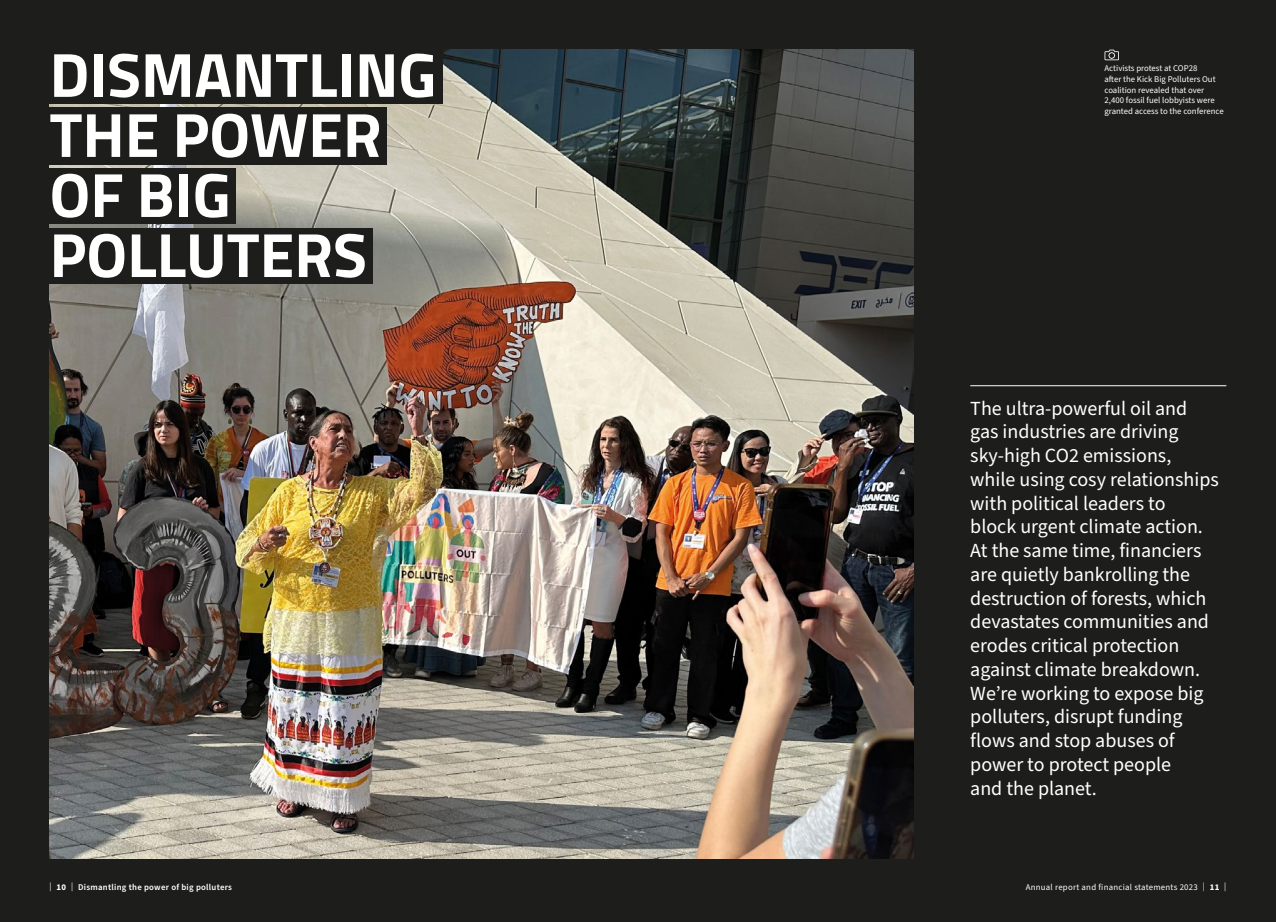
<style>
.page{position:relative;width:1276px;height:922px;background:#fff}
.page>*{position:absolute;margin:0;border:0;box-sizing:border-box;transform-origin:0 0}
.t1{font:700 62.5px/60px "Titillium";color:#fff}
.t2{font:20px/23.8px "Source Sans Pro";color:#fff}
.t3{font:8.75px/10.6px "Source Sans Pro";color:#fff}
.t4{font:8.75px "Source Sans Pro";letter-spacing:.03em;color:#fff}
.t5{font:600 8.75px "Source Sans Pro";letter-spacing:.03em;color:#fff}
.s1{font-weight:400}
.s2{font-weight:700}
</style>
<div class="page">
<div style="left:0;top:0;width:1276px;height:921px;background:#1d1d1b"></div>
<svg style="left:1104px;top:50px;width:15px;height:10px"></svg>
<img style="left:50px;top:50px;width:863px;height:808px">
<div style="left:45px;top:108px;width:342px;height:57px;background:#1d1d1b"></div>
<div style="left:45px;top:47px;width:397px;height:57px;background:#1d1d1b"></div>
<div style="left:45px;top:168px;width:191px;height:56px;background:#1d1d1b"></div>
<div style="left:45px;top:228px;width:328px;height:55px;background:#1d1d1b"></div>
<hr style="left:970px;top:385px;width:256px;height:1px;background:#fff">
<h1 class="t1" style="left:50px;top:42px;width:388px">DISMANTLING<br>THE POWER<br>OF BIG<br>POLLUTERS</h1>
<p class="t3" style="left:1104px;top:63px;width:121px">Activists protest at COP28<br>after the Kick Big Polluters Out coalition revealed that over<br>2,400 fossil fuel lobbyists were granted access to the conference</p>
<p class="t2" style="left:970px;top:396px;width:250px">The ultra-powerful oil and gas industries are driving sky-high CO2 emissions, while using cosy relationships with political leaders to<br>block urgent climate action.<br>At the same time, financiers are quietly bankrolling the destruction of forests, which devastates communities and erodes critical protection against climate breakdown.<br>We’re working to expose big polluters, disrupt funding flows and stop abuses of power to protect people<br>and the planet.</p>
<p class="t5" style="left:50px;top:881px;width:184px"><span class="s1">|</span> <span class="s2">10</span> <span class="s1">|</span> Dismantling the power of big polluters</p>
<p class="t4" style="left:1025px;top:881px;width:202px">Annual report and financial statements 2023 | <span class="s2">11</span> |</p>
</div>
